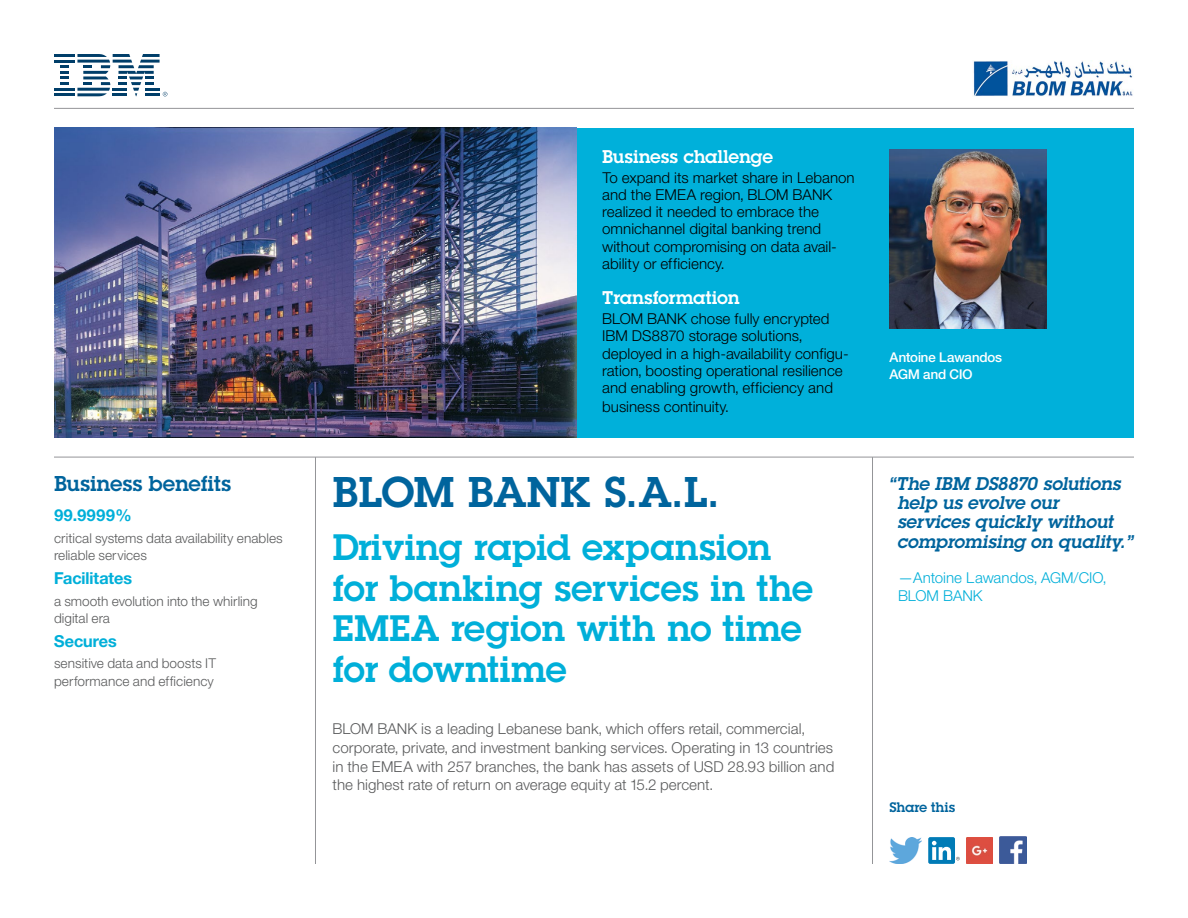
<style>
.page{position:relative;width:1188px;height:918px;background:#fff}
.page>*{position:absolute;margin:0;border:0;box-sizing:border-box;transform-origin:0 0}
.t1{font:42px "Lubalin Demifor IBM";color:#00649d}
.t2{font:36px/40.5px "Lubalin Demifor IBM";color:#00afd9}
.t3{font:21px "Lubalin Demifor IBM";color:#00649d}
.t4{font:18px/19.5px "Lubalin Demi Italicfor IBM";color:#00649d}
.t5{font:18px "Lubalin Demifor IBM";color:#fff}
.t6{font:16.5px "Helv Neue Boldfor IBM";color:#00afd9}
.t7{font:15px/17.2px "Helv Neue Lightfor IBM";color:#000}
.t8{font:15px/18.8px "Helv Neue Lightfor IBM";color:#595a5b}
.t9{font:15px/18px "Helv Neue Lightfor IBM";color:#00afd9}
.t10{font:13.5px/17.2px "Helv Neue Lightfor IBM";color:#595a5b}
.t11{font:13.5px/16.5px "Helv Neue Mediumfor IBM";color:#fff}
.t12{font:13.5px "Lubalin Demifor IBM";color:#00649d}
</style>
<div class="page">
<hr style="left:315px;top:457px;width:1px;height:407px;background:#949598">
<hr style="left:872px;top:457px;width:1px;height:407px;background:#949598">
<hr style="left:54px;top:457px;width:1080px;height:1px;background:#949598">
<div style="left:577px;top:128px;width:557px;height:309px;background:#00b0da"></div>
<hr style="left:54px;top:54px;width:21px;height:3px;background:#003e69">
<hr style="left:54px;top:60px;width:21px;height:3px;background:#003e69">
<hr style="left:54px;top:88px;width:21px;height:3px;background:#003e69">
<svg style="left:60px;top:65px;width:9px;height:20px"></svg>
<hr style="left:54px;top:93px;width:21px;height:3px;background:#003e69">
<svg style="left:77px;top:54px;width:90px;height:42px"></svg>
<img style="left:973px;top:60px;width:160px;height:37px">
<img style="left:54px;top:128px;width:523px;height:309px">
<hr style="left:54px;top:108px;width:1080px;height:1px;background:#949598">
<img style="left:889px;top:838px;width:33px;height:26px">
<div style="left:928px;top:837px;width:27px;height:27px;background:#007bb6;border-radius:2px"></div>
<svg style="left:932px;top:841px;width:28px;height:19px"></svg>
<img style="left:966px;top:837px;width:27px;height:27px">
<img style="left:999px;top:837px;width:27px;height:27px">
<img style="left:890px;top:150px;width:156px;height:178px">
<h2 class="t3" style="left:54px;top:470px;width:179px">Business benefits</h2>
<h3 class="t6" style="left:54px;top:505px;width:79px">99.9999%</h3>
<p class="t10" style="left:54px;top:529px;width:230px">critical systems data availability enables reliable services</p>
<h2 class="t6" style="left:54px;top:568px;width:79px">Facilitates</h2>
<p class="t10" style="left:54px;top:592px;width:205px">a smooth evolution into the whirling digital era</p>
<h2 class="t6" style="left:54px;top:630px;width:64px">Secures</h2>
<p class="t10" style="left:54px;top:655px;width:164px">sensitive data and boosts IT performance and efficiency</p>
<h2 class="t5" style="left:602px;top:145px;width:172px">Business challenge</h2>
<p class="t7" style="left:602px;top:168px;width:254px">To expand its market share in Lebanon and the EMEA region, BLOM BANK realized it needed to embrace the omnichannel digital banking trend without compromising on data avail&shy;ability or efficiency.</p>
<h2 class="t5" style="left:602px;top:286px;width:139px">Transformation</h2>
<p class="t7" style="left:602px;top:310px;width:248px">BLOM BANK chose fully encrypted IBM DS8870 storage solutions, deployed in a high-availability configu&shy;ration, boosting operational resilience and enabling growth, efficiency and</p>
<p class="t7" style="left:602px;top:398px;width:128px">business continuity.</p>
<h1 class="t1" style="left:333px;top:464px;width:389px">BLOM BANK S.A.L.</h1>
<h2 class="t2" style="left:333px;top:526px;width:482px">Driving rapid expansion for banking services in the<br>EMEA region with no time for downtime</h2>
<p class="t8" style="left:333px;top:719px;width:503px">BLOM BANK is a leading Lebanese bank, which offers retail, commercial, corporate, private, and investment banking services. Operating in 13 countries in the EMEA with 257 branches, the bank has assets of USD 28.93 billion and the highest rate of return on average equity at 15.2 percent.</p>
<p class="t11" style="left:890px;top:349px;width:114px">Antoine Lawandos<br>AGM and CIO</p>
<p class="t4" style="left:898px;top:473px;width:237px;text-indent:-8px">“The IBM DS8870 solutions help us evolve our services quickly without compromising on quality.”</p>
<p class="t9" style="left:898px;top:568px;width:210px">—Antoine Lawandos, AGM/CIO,<br>BLOM BANK</p>
<p class="t12" style="left:890px;top:798px;width:67px">Share this</p>
</div>
